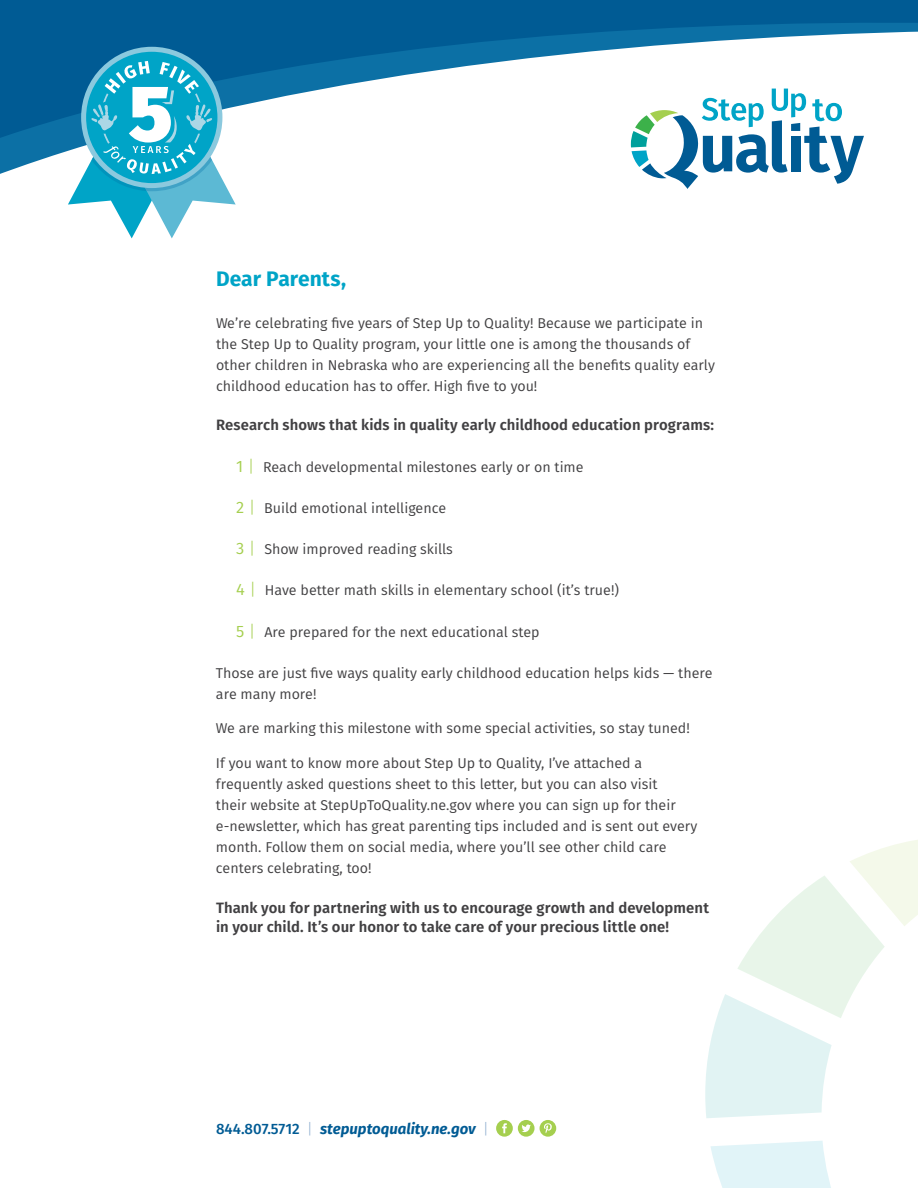
<style>
.page{position:relative;width:918px;height:1188px;background:#fff}
.page>*{position:absolute;margin:0;border:0;box-sizing:border-box;transform-origin:0 0}
.t1{font:700 21px "Fira Sans";color:#00a4c7}
.t2{font:600 15px/19.5px "Fira Sans";letter-spacing:.005em;color:#414042}
.t3{font:italic 700 15px "Fira Sans";color:#005b94}
.t4{font:14.25px/21px "Fira Sans";color:#414042}
.s1{font-size:16.5px;color:#a5cf4f}
.s2{font-weight:300;font-size:16.5px;color:#a5cf4f}
.s3{font-weight:500;font-style:normal}
.s4{font-weight:300;font-style:normal;color:#92b0d1}
</style>
<div class="page">
<svg style="left:0;top:0;width:918px;height:239px"></svg>
<svg style="left:81px;top:47px;width:141px;height:141px"></svg>
<div style="left:86px;top:52px;width:131px;height:131px;background:#00a4c7;border-radius:50%"></div>
<svg style="left:68px;top:61px;width:168px;height:177px"></svg>
<svg style="left:705px;top:840px;width:213px;height:278px"></svg>
<svg style="left:711px;top:1141px;width:120px;height:47px;background:#e4f5f8"></svg>
<svg style="left:631px;top:89px;width:233px;height:100px"></svg>
<svg style="left:496px;top:1120px;width:60px;height:17px"></svg>
<h1 class="t1" style="left:216px;top:261px;width:132px">Dear Parents,</h1>
<p class="t4" style="left:216px;top:312px;width:501px">We’re celebrating five years of Step Up to Quality! Because we participate in the Step Up to Quality program, your little one is among the thousands of other children in Nebraska who are experiencing all the benefits quality early childhood education has to offer. High five to you!</p>
<p class="t2" style="left:216px;top:415px;width:499px">Research shows that kids in quality early childhood education programs:</p>
<p class="t4" style="left:236px;top:456px;width:349px"><span class="s1">1</span> <span class="s2">|</span> Reach developmental milestones early or on time</p>
<p class="t4" style="left:236px;top:497px;width:211px"><span class="s1">2</span> <span class="s2">|</span> Build emotional intelligence</p>
<p class="t4" style="left:236px;top:539px;width:218px"><span class="s1">3</span> <span class="s2">|</span> Show improved reading skills</p>
<p class="t4" style="left:236px;top:580px;width:384px"><span class="s1">4</span> <span class="s2">|</span> Have better math skills in elementary school (it’s true!)</p>
<p class="t4" style="left:236px;top:621px;width:305px"><span class="s1">5</span> <span class="s2">|</span> Are prepared for the next educational step</p>
<p class="t4" style="left:216px;top:663px;width:498px">Those are just five ways quality early childhood education helps kids — there are many more!</p>
<p class="t4" style="left:216px;top:718px;width:475px">We are marking this milestone with some special activities, so stay tuned!</p>
<p class="t4" style="left:216px;top:753px;width:483px">If you want to know more about Step Up to Quality, I’ve attached a frequently asked questions sheet to this letter, but you can also visit<br>their website at StepUpToQuality.ne.gov where you can sign up for their e-newsletter, which has great parenting tips included and is sent out every month. Follow them on social media, where you’ll see other child care centers celebrating, too!</p>
<p class="t2" style="left:216px;top:898px;width:494px">Thank you for partnering with us to encourage growth and development in your child. It’s our honor to take care of your precious little one!</p>
<p class="t3" style="left:216px;top:1116px;width:274px"><span class="s3">844.807.5712</span> <span class="s4">|</span> stepuptoquality.ne.gov <span class="s4">|</span></p>
</div>
